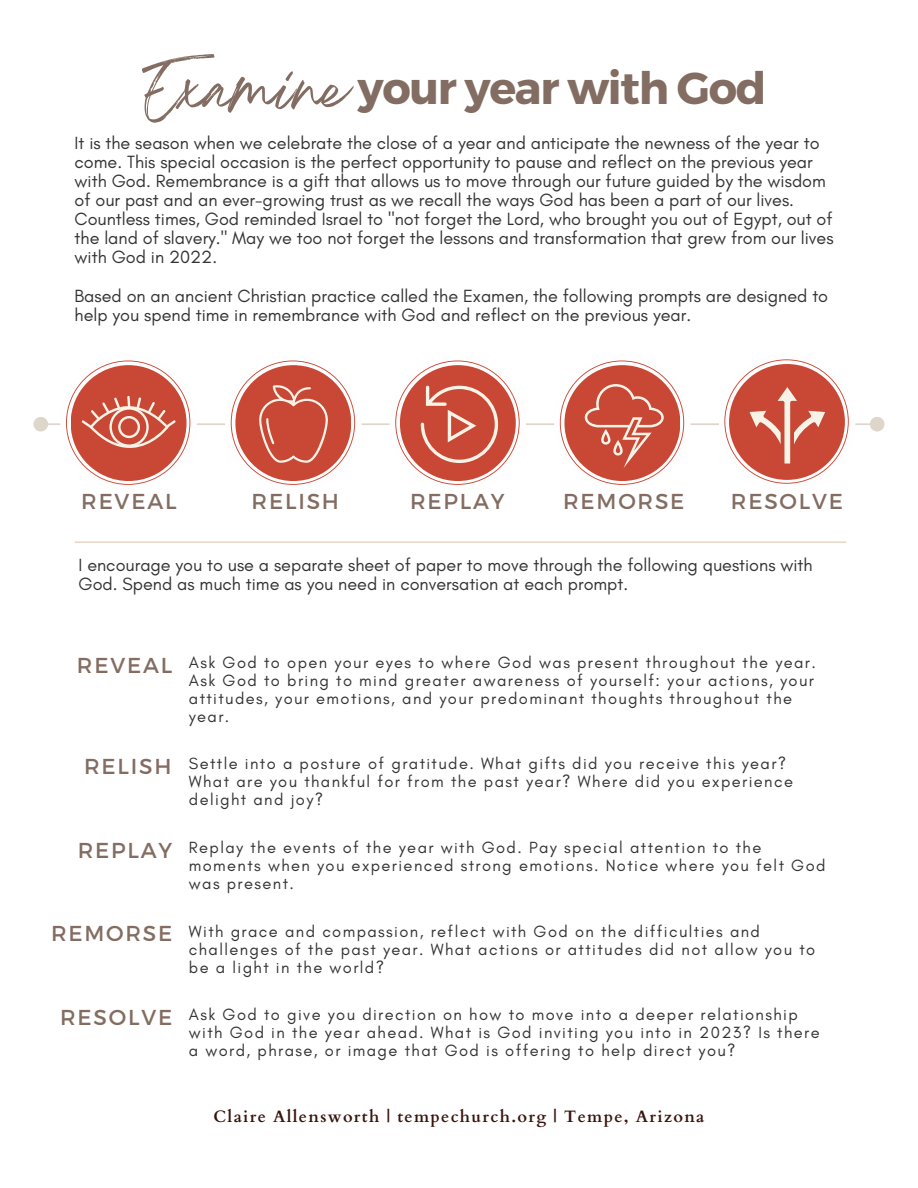
<style>
.page{position:relative;width:918px;height:1188px;background:#fff}
.page>*{position:absolute;margin:0;border:0;box-sizing:border-box;transform-origin:0 0}
.t1{font:50.7px "Breathing";color:#836d62}
.t2{font:700 44.7px "Montserrat";letter-spacing:-.03em;color:#836d62}
.t3{font:21.6px "Montserrat";letter-spacing:.085em;color:#836d62}
.t4{font:18px/19.2px "Glacial Indifference";color:#333}
.t5{font:16.5px/18px "Glacial Indifference";letter-spacing:.085em;color:#333}
.t6{font:700 16.5px "Cardo";letter-spacing:.08em;color:#37140c}
</style>
<div class="page">
<hr style="left:42px;top:423px;width:835px;height:2px;background:#ded6c8">
<div style="left:60px;top:354px;width:137px;height:136px;background:#fefefe;border-radius:50%"></div>
<svg style="left:66px;top:360px;width:124px;height:125px"></svg>
<div style="left:225px;top:356px;width:137px;height:137px;background:#fefefe;border-radius:50%"></div>
<svg style="left:231px;top:360px;width:124px;height:125px"></svg>
<div style="left:389px;top:356px;width:137px;height:137px;background:#fefefe;border-radius:50%"></div>
<svg style="left:395px;top:360px;width:125px;height:125px"></svg>
<div style="left:554px;top:355px;width:137px;height:136px;background:#fefefe;border-radius:50%"></div>
<svg style="left:560px;top:360px;width:124px;height:125px"></svg>
<div style="left:719px;top:354px;width:136px;height:136px;background:#fefefe;border-radius:50%"></div>
<svg style="left:724px;top:359px;width:125px;height:125px"></svg>
<div style="left:33px;top:417px;width:15px;height:15px;background:#ded6c8;border-radius:50%"></div>
<div style="left:870px;top:417px;width:15px;height:15px;background:#ded6c8;border-radius:50%"></div>
<hr style="left:75px;top:542px;width:771px;height:1px;background:#d2b48e">
<h1 class="t1" style="left:142px;top:74px;width:75px">E</h1>
<h2 class="t2" style="left:358px;top:59px;width:410px">your year with God</h2>
<h1 class="t1" style="left:183px;top:74px;width:167px">xamine</h1>
<p class="t4" style="left:75px;top:133px;width:760px">It is the season when we celebrate the close of a year and anticipate the newness of the year to come. This special occasion is the perfect opportunity to pause and reflect on the previous year with God. Remembrance is a gift that allows us to move through our future guided by the wisdom of our past and an ever-growing trust as we recall the ways God has been a part of our lives.<br>Countless times, God reminded Israel to "not forget the Lord, who brought you out of Egypt, out of the land of slavery." May we too not forget the lessons and transformation that grew from our lives with God in 2022.</p>
<p class="t4" style="left:75px;top:286px;width:755px">Based on an ancient Christian practice called the Examen, the following prompts are designed to help you spend time in remembrance with God and reflect on the previous year.</p>
<p class="t3" style="left:81px;top:488px;width:97px">REVEAL</p>
<p class="t3" style="left:252px;top:488px;width:89px">RELISH</p>
<p class="t3" style="left:410px;top:488px;width:96px">REPLAY</p>
<p class="t3" style="left:563px;top:488px;width:123px">REMORSE</p>
<p class="t3" style="left:731px;top:488px;width:114px">RESOLVE</p>
<p class="t4" style="left:79px;top:555px;width:736px">I encourage you to use a separate sheet of paper to move through the following questions with<br>God. Spend as much time as you need in conversation at each prompt.</p>
<p class="t3" style="left:77px;top:651px;width:97px">REVEAL</p>
<p class="t5" style="left:189px;top:653px;width:628px">Ask God to open your eyes to where God was present throughout the year.<br>Ask God to bring to mind greater awareness of yourself: your actions, your attitudes, your emotions, and your predominant thoughts throughout the year.</p>
<p class="t3" style="left:84px;top:753px;width:89px">RELISH</p>
<p class="t5" style="left:189px;top:755px;width:606px">Settle into a posture of gratitude. What gifts did you receive this year?<br>What are you thankful for from the past year? Where did you experience delight and joy?</p>
<p class="t3" style="left:78px;top:836px;width:96px">REPLAY</p>
<p class="t5" style="left:189px;top:838px;width:638px">Replay the events of the year with God. Pay special attention to the moments when you experienced strong emotions. Notice where you felt God was present.</p>
<p class="t3" style="left:51px;top:920px;width:123px">REMORSE</p>
<p class="t5" style="left:189px;top:922px;width:628px">With grace and compassion, reflect with God on the difficulties and challenges of the past year. What actions or attitudes did not allow you to be a light in the world?</p>
<p class="t3" style="left:60px;top:1003px;width:114px">RESOLVE</p>
<p class="t5" style="left:189px;top:1005px;width:632px">Ask God to give you direction on how to move into a deeper relationship with God in the year ahead. What is God inviting you into in 2023? Is there a word, phrase, or image that God is offering to help direct you?</p>
<p class="t6" style="left:214px;top:1106px;width:492px">Claire Allensworth | tempechurch.org | Tempe, Arizona</p>
</div>
